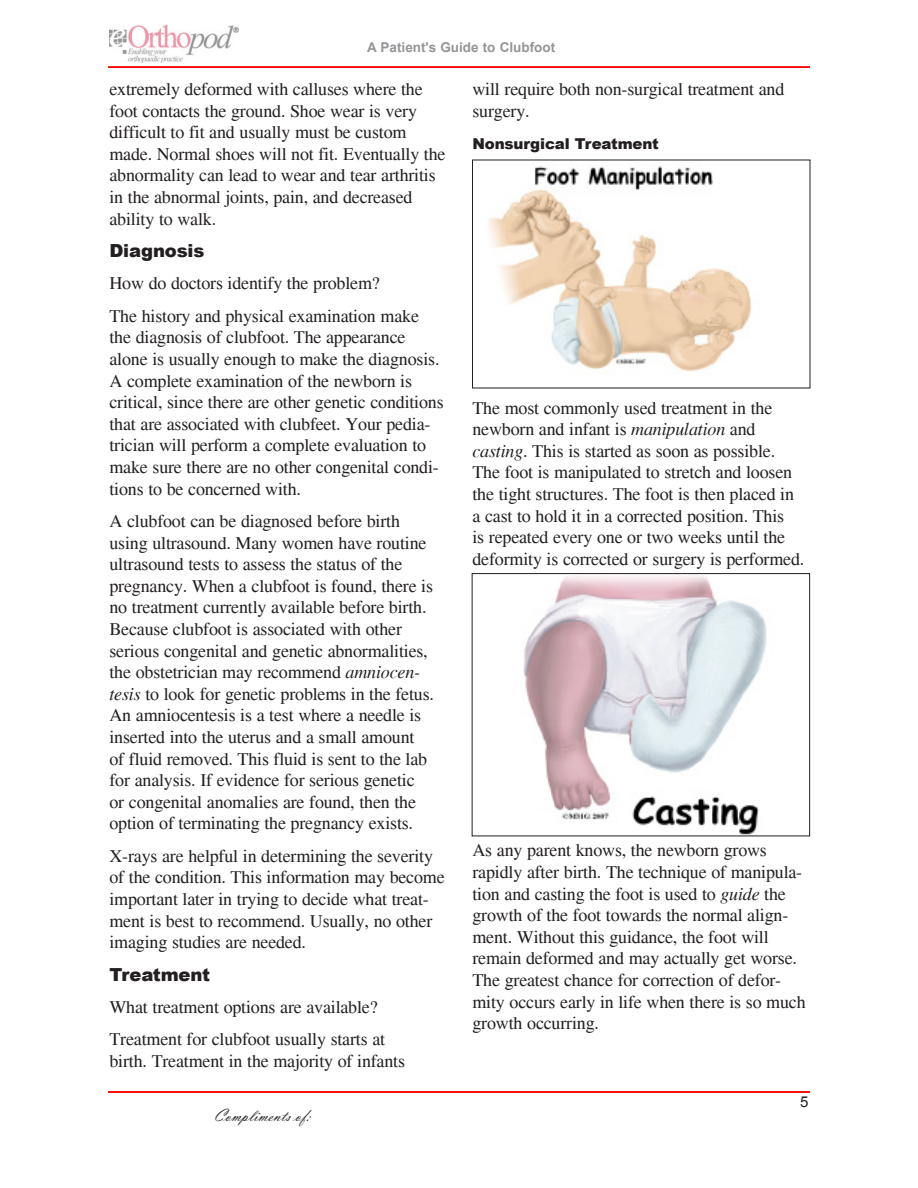
<style>
.page{position:relative;width:918px;height:1188px;background:#fff}
.page>*{position:absolute;margin:0;border:0;box-sizing:border-box;transform-origin:0 0}
.Heading_2{font:18px/21.6px "Times";letter-spacing:-.01em;color:#231f20}
.Heading_2-2{font:900 18px "Arial";letter-spacing:-.01em;color:#231f20}
.t1{font:18px "Vladimir Script";color:#231f20}
.Heading_2-3{font:900 15px "Arial";letter-spacing:-.01em;color:#231f20}
.t2{font:15px "Arial";color:#231f20}
.t3{font:700 13.5px "Arial";color:#939598}
.s1{font-style:italic}
</style>
<div class="page">
<img style="left:109px;top:25px;width:129px;height:38px">
<hr style="left:108px;top:1091px;width:702px;height:2px;background:#f00">
<hr style="left:108px;top:66px;width:702px;height:2px;background:#f00">
<img style="left:488px;top:166px;width:264px;height:206px">
<img style="left:523px;top:575px;width:244px;height:259px">
<div style="left:472px;top:573px;width:338px;height:263px;border:1px solid #231f20"></div>
<p class="t3" style="left:367px;top:38px;width:189px">A Patient's Guide to Clubfoot</p>
<p class="Heading_2" style="left:110px;top:78px;width:338px">extremely deformed with calluses where the foot contacts the ground. Shoe wear is very difficult to fit and usually must be custom made. Normal shoes will not fit. Eventually the abnormality can lead to wear and tear arthritis in the abnormal joints, pain, and decreased ability to walk.</p>
<p class="Heading_2-2" style="left:110px;top:237px;width:96px">Diagnosis</p>
<p class="Heading_2" style="left:110px;top:273px;width:272px">How do doctors identify the problem?</p>
<p class="Heading_2" style="left:110px;top:305px;width:336px">The history and physical examination make the diagnosis of clubfoot. The appearance alone is usually enough to make the diagnosis.<br>A complete examination of the newborn is critical, since there are other genetic conditions that are associated with clubfeet. Your pedia&shy;trician will perform a complete evaluation to make sure there are no other congenital condi&shy;tions to be concerned with.</p>
<p class="Heading_2" style="left:110px;top:510px;width:326px">A clubfoot can be diagnosed before birth using ultrasound. Many women have routine ultrasound tests to assess the status of the pregnancy. When a clubfoot is found, there is no treatment currently available before birth.<br>Because clubfoot is associated with other serious congenital and genetic abnormalities, the obstetrician may recommend <span class="s1">amniocen&shy;tesis</span> to look for genetic problems in the fetus.<br>An amniocentesis is a test where a needle is inserted into the uterus and a small amount<br>of fluid removed. This fluid is sent to the lab for analysis. If evidence for serious genetic<br>or congenital anomalies are found, then the option of terminating the pregnancy exists.</p>
<p class="Heading_2" style="left:110px;top:845px;width:337px">X-rays are helpful in determining the severity of the condition. This information may become important later in trying to decide what treat&shy;ment is best to recommend. Usually, no other imaging studies are needed.</p>
<p class="Heading_2-2" style="left:110px;top:961px;width:102px">Treatment</p>
<p class="Heading_2" style="left:110px;top:996px;width:270px">What treatment options are available?</p>
<p class="Heading_2" style="left:110px;top:1029px;width:297px">Treatment for clubfoot usually starts at birth. Treatment in the majority of infants</p>
<p class="t1" style="left:214px;top:1105px;width:98px">Compliments of:</p>
<p class="Heading_2" style="left:472px;top:78px;width:313px">will require both non-surgical treatment and surgery.</p>
<p class="Heading_2-3" style="left:472px;top:133px;width:188px">Nonsurgical Treatment</p>
<p class="Heading_2" style="left:472px;top:397px;width:333px">The most commonly used treatment in the newborn and infant is <span class="s1">manipulation</span> and <span class="s1">casting</span>. This is started as soon as possible.<br>The foot is manipulated to stretch and loosen the tight structures. The foot is then placed in a cast to hold it in a corrected position. This<br>is repeated every one or two weeks until the deformity is corrected or surgery is performed.</p>
<p class="Heading_2" style="left:472px;top:840px;width:335px">As any parent knows, the newborn grows rapidly after birth. The technique of manipula&shy;tion and casting the foot is used to <span class="s1">guide</span> the growth of the foot towards the normal align&shy;ment. Without this guidance, the foot will remain deformed and may actually get worse.<br>The greatest chance for correction of defor&shy;mity occurs early in life when there is so much growth occurring.</p>
<p class="t2" style="left:800px;top:1092px;width:10px">5</p>
</div>
